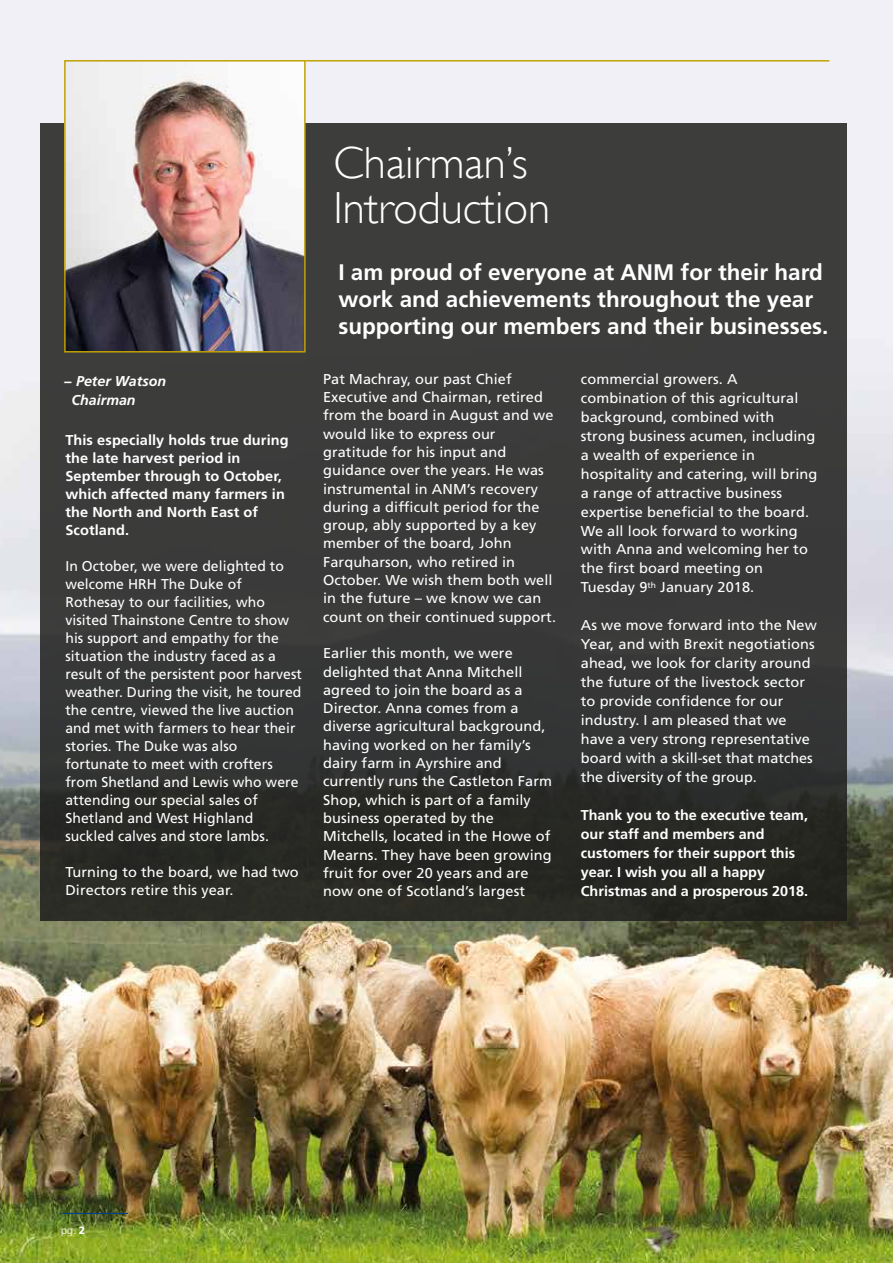
<style>
.page{position:relative;width:893px;height:1263px;background:#fff}
.page>*{position:absolute;margin:0;border:0;box-sizing:border-box;transform-origin:0 0}
.t1{font:300 45px/45px "Gill Sans";color:#fff}
.t2{font:700 22.5px/27px "Frutiger";color:#fff}
.t3{font:14.25px/18.3px "Frutiger";letter-spacing:.005em;color:#fff}
.t4{font:700 14.25px/18px "Frutiger";letter-spacing:.005em;color:#fff}
.t5{font:italic 700 14.25px/19.5px "Frutiger";color:#fff}
.t6{font:300 10.5px "Frutiger";color:#fff}
.s1{font-weight:900}
</style>
<div class="page">
<img style="left:0;top:0;width:893px;height:1263px">
<div style="left:40px;top:123px;width:807px;height:798px;background:linear-gradient(to bottom,#434242,#2c2c2a)"></div>
<img style="left:67px;top:63px;width:236px;height:286px">
<div style="left:64px;top:60px;width:242px;height:292px;border:2px solid #c1a104"></div>
<hr style="left:305px;top:60px;width:524px;height:2px;background:#c1a104">
<hr style="left:62px;top:1213px;width:66px;height:1px;background:#004289">
<p class="t5" style="left:71px;top:371px;width:96px;text-indent:-8px">− Peter Watson<br>Chairman</p>
<p class="t4" style="left:65px;top:431px;width:225px">This especially holds true during the late harvest period in<br>September through to October, which affected many farmers in the North and North East of<br>Scotland.</p>
<p class="t3" style="left:65px;top:557px;width:238px">In October, we were delighted to welcome HRH The Duke of<br>Rothesay to our facilities, who visited Thainstone Centre to show his support and empathy for the situation the industry faced as a result of the persistent poor harvest weather. During the visit, he toured the centre, viewed the live auction and met with farmers to hear their stories. The Duke was also fortunate to meet with crofters from Shetland and Lewis who were attending our special sales of<br>Shetland and West Highland suckled calves and store lambs.</p>
<p class="t3" style="left:65px;top:863px;width:235px">Turning to the board, we had two<br>Directors retire this year.</p>
<h1 class="t1" style="left:333px;top:140px;width:218px">Chairman’s<br>Introduction</h1>
<h2 class="t2" style="left:338px;top:258px;width:492px">I am proud of everyone at ANM for their hard work and achievements throughout the year supporting our members and their businesses.</h2>
<p class="t3" style="left:323px;top:369px;width:234px">Pat Machray, our past Chief<br>Executive and Chairman, retired from the board in August and we would like to express our gratitude for his input and guidance over the years. He was instrumental in ANM’s recovery during a difficult period for the group, ably supported by a key member of the board, John<br>Farquharson, who retired in<br>October. We wish them both well in the future – we know we can count on their continued support.</p>
<p class="t3" style="left:323px;top:644px;width:230px">Earlier this month, we were delighted that Anna Mitchell agreed to join the board as a<br>Director. Anna comes from a diverse agricultural background, having worked on her family’s dairy farm in Ayrshire and currently runs the Castleton Farm<br>Shop, which is part of a family business operated by the<br>Mitchells, located in the Howe of<br>Mearns. They have been growing fruit for over 20 years and are now one of Scotland’s largest</p>
<p class="t3" style="left:581px;top:369px;width:238px;line-height:19px">commercial growers. A combination of this agricultural background, combined with strong business acumen, including a wealth of experience in hospitality and catering, will bring a range of attractive business expertise beneficial to the board.<br>We all look forward to working with Anna and welcoming her to the first board meeting on<br>Tuesday 9<sup>th</sup> January 2018.</p>
<p class="t3" style="left:581px;top:616px;width:238px;line-height:19px">As we move forward into the New<br>Year, and with Brexit negotiations ahead, we look for clarity around the future of the livestock sector to provide confidence for our industry. I am pleased that we have a very strong representative board with a skill-set that matches the diversity of the group.</p>
<p class="t4" style="left:581px;top:806px;width:229px;line-height:19px">Thank you to the executive team, our staff and members and customers for their support this year. I wish you all a happy<br>Christmas and a prosperous 2018.</p>
<p class="t6" style="left:61px;top:1225px;width:25px">pg. <span class="s1">2</span></p>
</div>
